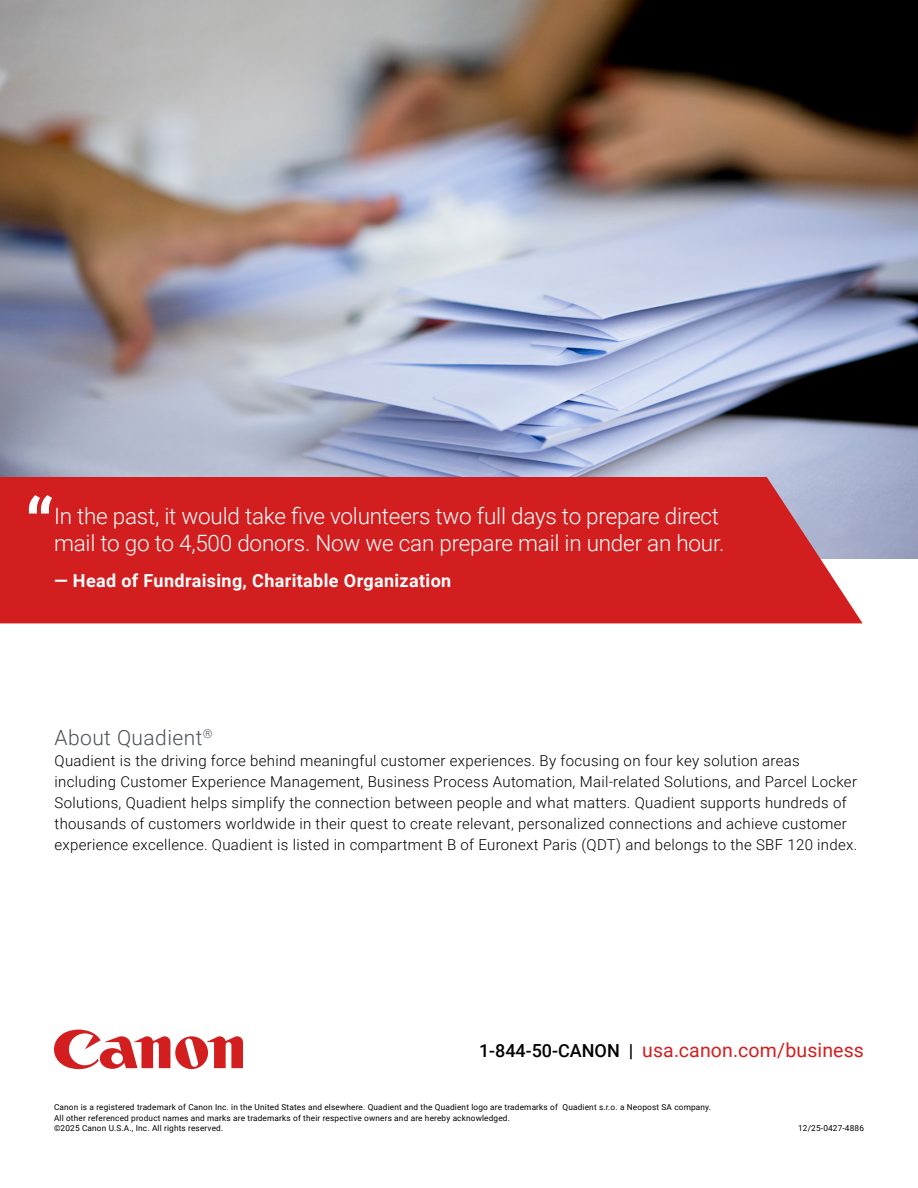
<style>
.page{position:relative;width:918px;height:1188px;background:#fff}
.page>*{position:absolute;margin:0;border:0;box-sizing:border-box;transform-origin:0 0}
.Quote_Copy{font:700 72px "Roboto";color:#fff}
.Quote_Copy-2{font:300 22.5px/27px "Roboto";letter-spacing:-.01em;color:#fff}
.Quote_Copy-3{font:300 21px "Roboto";letter-spacing:.02em;color:#4a5057}
.CTA_Phone_Number_-_Flush_Right{font:19.5px "Roboto";letter-spacing:.005em;color:#d31e1f}
.Quote_Copy-4{font:700 18px "Roboto";letter-spacing:.02em;color:#fff}
.Quote_Copy-5{font:300 15px/21px "Roboto";letter-spacing:.02em;color:#000001}
.Legal_Disclaimer{font:8.25px "Roboto";letter-spacing:.02em;color:#000001}
.s1{font-weight:500;font-size:18px;color:#000001}
</style>
<div class="page">
<img style="left:0;top:0;width:918px;height:558px">
<div style="left:0;top:477px;width:863px;height:146px;background:#d31e1f"></div>
<svg style="left:54px;top:1030px;width:189px;height:39px"></svg>
<p class="Quote_Copy" style="left:25px;top:474px;width:31px">“</p>
<p class="Quote_Copy-2" style="left:54px;top:502px;width:672px">In the past, it would take five volunteers two full days to prepare direct mail to go to 4,500 donors. Now we can prepare mail in under an hour.</p>
<p class="Quote_Copy-4" style="left:54px;top:568px;width:399px">— Head of Fundraising, Charitable Organization</p>
<p class="Quote_Copy-3" style="left:55px;top:723px;width:160px">About Quadient<sup>®</sup></p>
<p class="Quote_Copy-5" style="left:55px;top:749px;width:804px">Quadient is the driving force behind meaningful customer experiences. By focusing on four key solution areas including Customer Experience Management, Business Process Automation, Mail-related Solutions, and Parcel Locker Solutions, Quadient helps simplify the connection between people and what matters. Quadient supports hundreds of thousands of customers worldwide in their quest to create relevant, personalized connections and achieve customer experience excellence. Quadient is listed in compartment B of Euronext Paris (QDT) and belongs to the SBF 120 index.</p>
<p class="CTA_Phone_Number_-_Flush_Right" style="left:479px;top:1036px;width:386px"><span class="s1">1-844-50-CANON |</span> usa.canon.com/business</p>
<p class="Legal_Disclaimer" style="left:54px;top:1101px;width:659px">Canon is a registered trademark of Canon Inc. in the United States and elsewhere. Quadient and the Quadient logo are trademarks of Quadient s.r.o. a Neopost SA company.</p>
<p class="Legal_Disclaimer" style="left:54px;top:1112px;width:457px">All other referenced product names and marks are trademarks of their respective owners and are hereby acknowledged.</p>
<p class="Legal_Disclaimer" style="left:54px;top:1122px;width:171px">©2025 Canon U.S.A., Inc. All rights reserved.</p>
<p class="Legal_Disclaimer" style="left:798px;top:1122px;width:67px">12/25-0427-4886</p>
</div>
